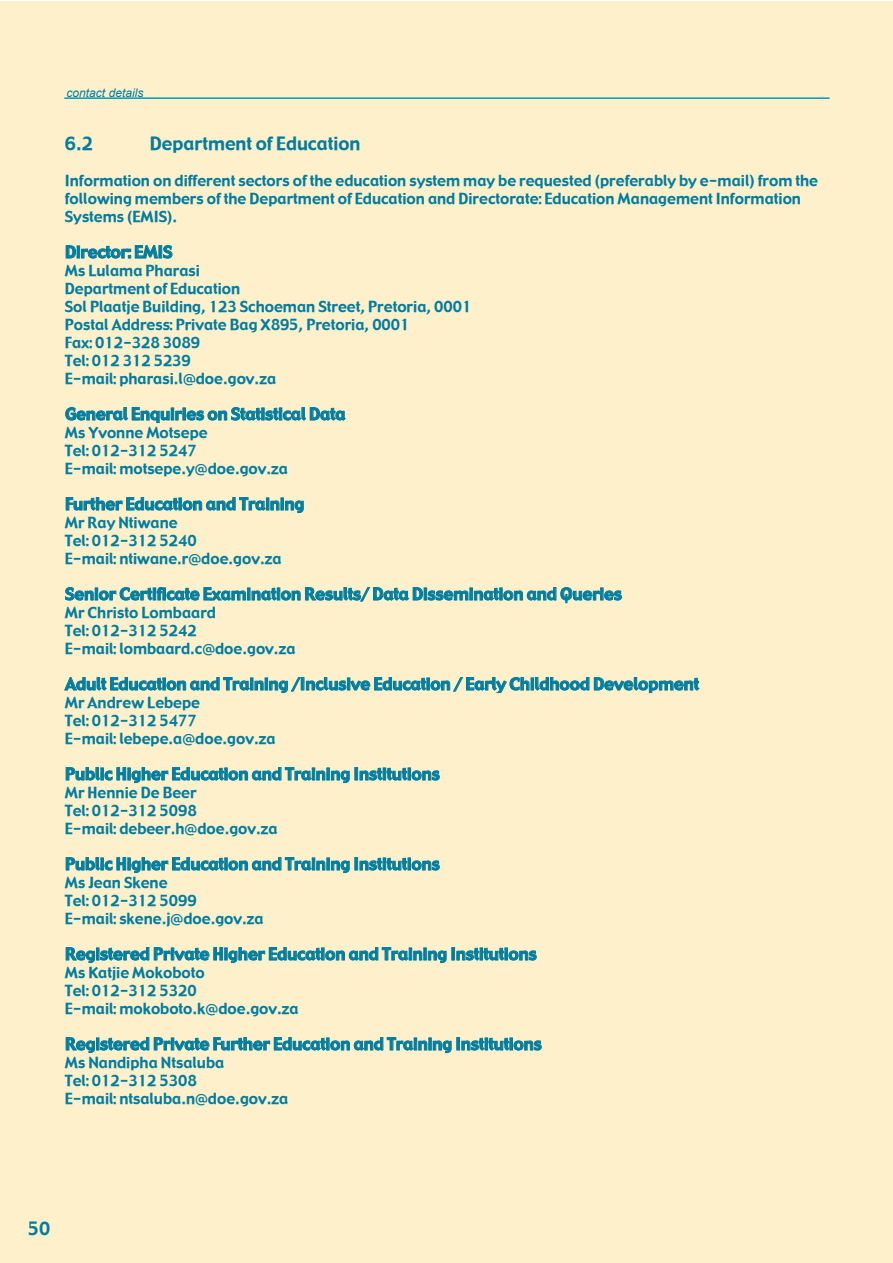
<style>
.page{position:relative;width:893px;height:1263px;background:#fff}
.page>*{position:absolute;margin:0;border:0;box-sizing:border-box;transform-origin:0 0}
.t1{font:18px "Gadget";color:#007d9f}
.t2{font:16.5px "Gadget";color:#007d9f}
.t3{font:15px/18px "Gadget";color:#007d9f}
.t4{font:italic 12px "Arial";color:#007d9f}
</style>
<div class="page">
<div style="left:0;top:2px;width:892px;height:1261px;background:#fff0cc"></div>
<hr style="left:64px;top:97px;width:765px;height:2px;background:#009ab8">
<p class="t4" style="left:67px;top:86px;width:79px">contact details</p>
<p class="t1" style="left:65px;top:132px;width:29px">6.2</p>
<p class="t1" style="left:150px;top:132px;width:212px">Department of Education</p>
<p class="t3" style="left:65px;top:172px;width:754px">Information on different sectors of the education system may be requested (preferably by e-mail) from the following members of the Department of Education and Directorate: Education Management Information<br>Systems (EMIS).</p>
<p class="t2" style="left:65px;top:241px;width:109px">Director: EMIS</p>
<p class="t3" style="left:65px;top:262px;width:408px">Ms Lulama Pharasi<br>Department of Education<br>Sol Plaatje Building, 123 Schoeman Street, Pretoria, 0001<br>Postal Address: Private Bag X895, Pretoria, 0001<br>Fax: 012-328 3089<br>Tel: 012 312 5239<br>E-mail: pharasi.l@doe.gov.za</p>
<p class="t2" style="left:65px;top:403px;width:282px">General Enquiries on Statistical Data</p>
<p class="t3" style="left:65px;top:424px;width:225px">Ms Yvonne Motsepe<br>Tel: 012-312 5247<br>E-mail: motsepe.y@doe.gov.za</p>
<p class="t2" style="left:65px;top:493px;width:241px">Further Education and Training</p>
<p class="t3" style="left:65px;top:514px;width:218px">Mr Ray Ntiwane<br>Tel: 012-312 5240<br>E-mail: ntiwane.r@doe.gov.za</p>
<p class="t2" style="left:65px;top:583px;width:558px">Senior Certificate Examination Results/ Data Dissemination and Queries</p>
<p class="t3" style="left:65px;top:604px;width:232px">Mr Christo Lombaard<br>Tel: 012-312 5242<br>E-mail: lombaard.c@doe.gov.za</p>
<p class="t2" style="left:65px;top:673px;width:635px">Adult Education and Training /Inclusive Education / Early Childhood Development</p>
<p class="t3" style="left:65px;top:694px;width:212px">Mr Andrew Lebepe<br>Tel: 012-312 5477<br>E-mail: lebepe.a@doe.gov.za</p>
<p class="t2" style="left:65px;top:763px;width:376px">Public Higher Education and Training Institutions</p>
<p class="t3" style="left:65px;top:784px;width:214px">Mr Hennie De Beer<br>Tel: 012-312 5098<br>E-mail: debeer.h@doe.gov.za</p>
<p class="t2" style="left:65px;top:853px;width:376px">Public Higher Education and Training Institutions</p>
<p class="t3" style="left:65px;top:874px;width:200px">Ms Jean Skene<br>Tel: 012-312 5099<br>E-mail: skene.j@doe.gov.za</p>
<p class="t2" style="left:65px;top:943px;width:473px">Registered Private Higher Education and Training Institutions</p>
<p class="t3" style="left:65px;top:964px;width:235px">Ms Katjie Mokoboto<br>Tel: 012-312 5320<br>E-mail: mokoboto.k@doe.gov.za</p>
<p class="t2" style="left:65px;top:1033px;width:478px">Registered Private Further Education and Training Institutions</p>
<p class="t3" style="left:65px;top:1054px;width:225px">Ms Nandipha Ntsaluba<br>Tel: 012-312 5308<br>E-mail: ntsaluba.n@doe.gov.za</p>
<p class="t1" style="left:28px;top:1217px;width:24px">50</p>
</div>
